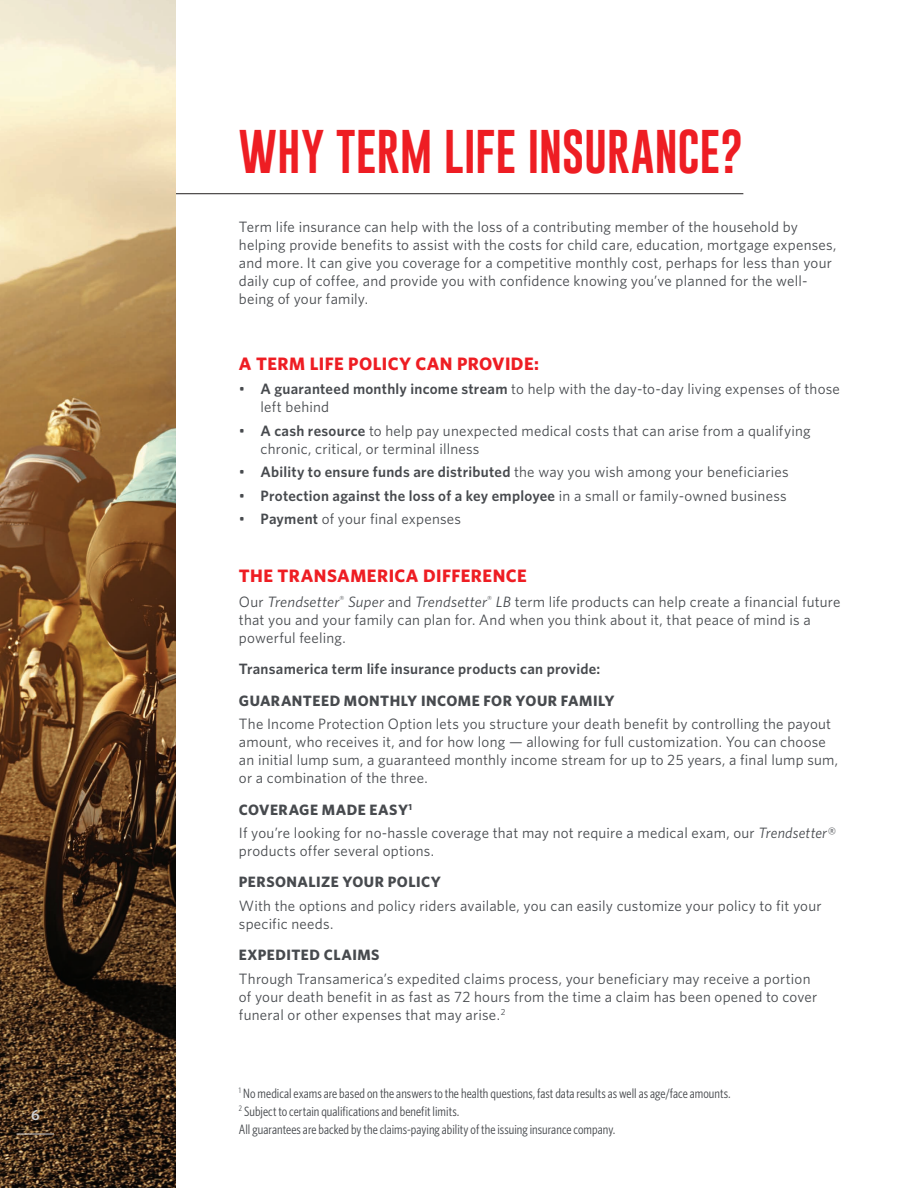
<style>
.page{position:relative;width:918px;height:1188px;background:#fff}
.page>*{position:absolute;margin:0;border:0;box-sizing:border-box;transform-origin:0 0}
.t1{font:45px "Gobold";color:#ee1d23}
.t2{font:700 18px "Whitney";letter-spacing:.025em;color:#ee1d23}
.t3{font:15px/18px "Whitney";letter-spacing:.015em;color:#474a4e}
.t4{font:600 15px "Whitney";letter-spacing:.015em;color:#474a4e}
.t5{font:700 15px "Whitney";letter-spacing:.03em;color:#474a4e}
.t6{font:600 15px "Whitney";color:#d1d2d4}
.t7{font:13.5px/18.3px "Whitney Condensed";letter-spacing:.005em;color:#474a4e}
.s1{font-weight:600}
.s2{font-weight:400}
.s3{font-style:italic}
.s4{font-weight:700}
</style>
<div class="page">
<hr style="left:171px;top:193px;width:572px;height:1px;background:#231f20">
<img style="left:0;top:0;width:176px;height:1188px">
<hr style="left:17px;top:1134px;width:37px;height:1px;background:#d1d2d4">
<p class="t6" style="left:31px;top:1105px;width:10px">6</p>
<h1 class="t1" style="left:239px;top:123px;width:506px">WHY TERM LIFE INSURANCE?</h1>
<p class="t3" style="left:239px;top:217px;width:599px">Term life insurance can help with the loss of a contributing member of the household by helping provide benefits to assist with the costs for child care, education, mortgage expenses, and more. It can give you coverage for a competitive monthly cost, perhaps for less than your daily cup of coffee, and provide you with confidence knowing you’ve planned for the well&shy;being of your family.</p>
<p class="t2" style="left:239px;top:351px;width:302px">A TERM LIFE POLICY CAN PROVIDE:</p>
<p class="t3" style="left:261px;top:380px;width:581px;text-indent:-22px">• <span class="s1">A guaranteed monthly income stream</span> to help with the day-to-day living expenses of those left behind</p>
<p class="t3" style="left:261px;top:421px;width:552px;text-indent:-22px">• <span class="s1">A cash resource</span> to help pay unexpected medical costs that can arise from a qualifying chronic, critical, or terminal illness</p>
<p class="t3" style="left:239px;top:463px;width:551px">• <span class="s1">Ability to ensure funds are distributed</span> the way you wish among your beneficiaries</p>
<p class="t4" style="left:239px;top:485px;width:549px"><span class="s2">•</span> Protection against the loss of a key employee <span class="s2">in a small or family-owned business</span></p>
<p class="t3" style="left:239px;top:509px;width:224px">• <span class="s1">Payment</span> of your final expenses</p>
<p class="t2" style="left:239px;top:563px;width:289px">THE TRANSAMERICA DIFFERENCE</p>
<p class="t3" style="left:239px;top:592px;width:603px">Our <span class="s3">Trendsetter</span><sup>®</sup> <span class="s3">Super</span> and <span class="s3">Trendsetter</span><sup>®</sup> <span class="s3">LB</span> term life products can help create a financial future that you and your family can plan for. And when you think about it, that peace of mind is a powerful feeling.</p>
<p class="t4" style="left:239px;top:659px;width:363px">Transamerica term life insurance products can provide:</p>
<p class="t5" style="left:239px;top:690px;width:377px">GUARANTEED MONTHLY INCOME FOR YOUR FAMILY</p>
<p class="t3" style="left:239px;top:714px;width:601px">The Income Protection Option lets you structure your death benefit by controlling the payout amount, who receives it, and for how long — allowing for full customization. You can choose an initial lump sum, a guaranteed monthly income stream for up to 25 years, a final lump sum, or a combination of the three.</p>
<p class="t3" style="left:239px;top:797px;width:599px;line-height:23.4px"><span class="s4">COVERAGE MADE EASY</span><sup>1<br></sup>If you’re looking for no-hassle coverage that may not require a medical exam, our <span class="s3">Trendsetter</span>®</p>
<p class="t3" style="left:239px;top:841px;width:197px">products offer several options.</p>
<p class="t5" style="left:239px;top:872px;width:203px">PERSONALIZE YOUR POLICY</p>
<p class="t3" style="left:239px;top:896px;width:584px">With the options and policy riders available, you can easily customize your policy to fit your specific needs.</p>
<p class="t5" style="left:239px;top:945px;width:142px">EXPEDITED CLAIMS</p>
<p class="t3" style="left:239px;top:969px;width:580px">Through Transamerica’s expedited claims process, your beneficiary may receive a portion of your death benefit in as fast as 72 hours from the time a claim has been opened to cover funeral or other expenses that may arise.<sup>2</sup></p>
<p class="t7" style="left:239px;top:1083px;width:493px"><sup>1</sup> No medical exams are based on the answers to the health questions, fast data results as well as age/face amounts.<br><sup>2</sup> Subject to certain qualifications and benefit limits.<br>All guarantees are backed by the claims-paying ability of the issuing insurance company.</p>
</div>
